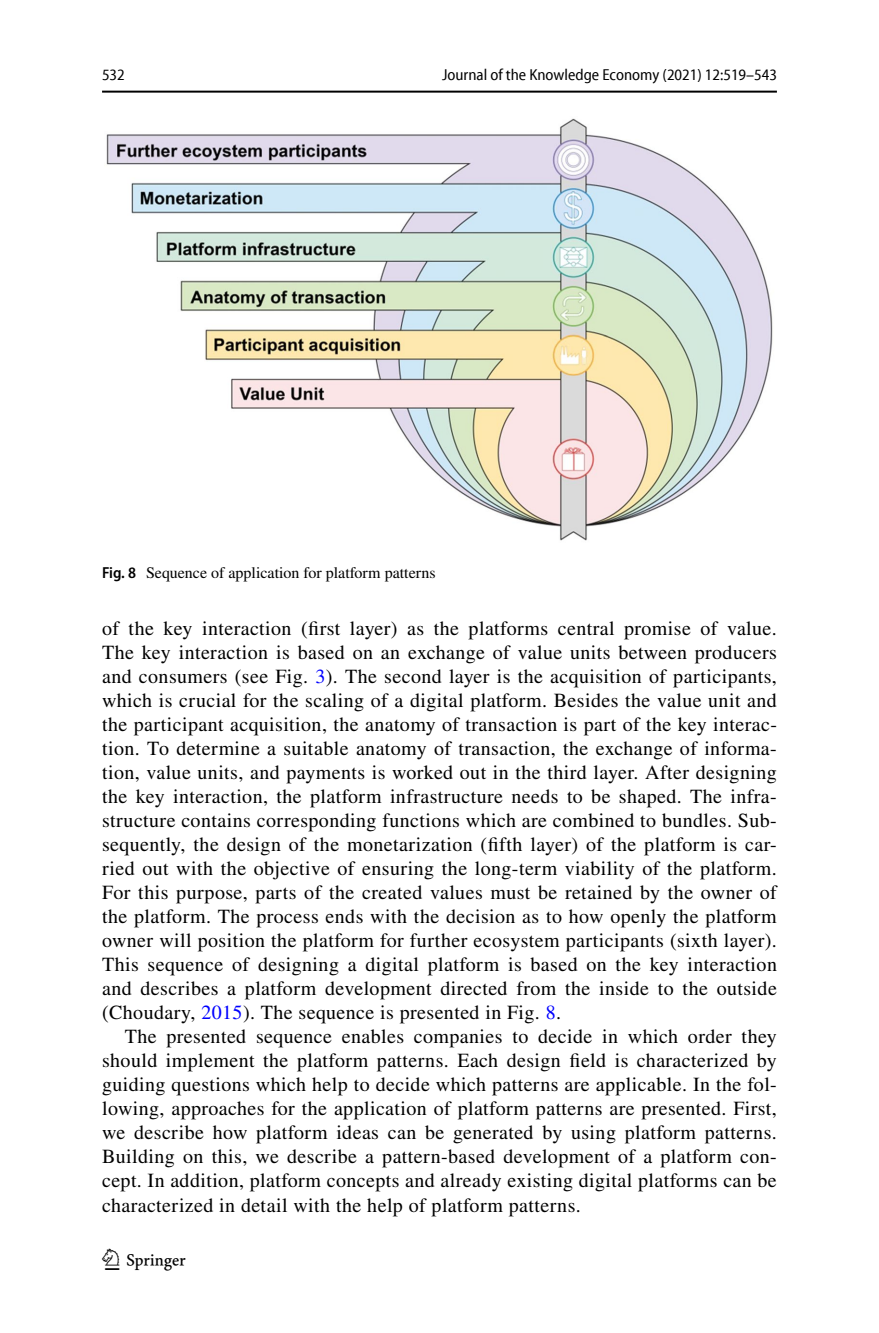
<style>
.page{position:relative;width:879px;height:1333px;background:#fff}
.page>*{position:absolute;margin:0;border:0;box-sizing:border-box;transform-origin:0 0}
.t1{font:30px "Springnew Regular 4";color:#000}
.t2{font:20px/24px "STIX";letter-spacing:.02em;color:#000;text-align:justify}
.t3{font:semi-condensed 16px "Myriad Pro Unic";color:#000}
.t4{font:16px "STIX";color:#000}
.s1{font-family:"Myriad Pro";font-weight:600;font-stretch:semi-condensed}
.s2{color:#00f}
</style>
<div class="page">
<hr style="left:102px;top:91px;width:675px;height:2px;background:#000">
<img style="left:106px;top:118px;width:667px;height:423px">
<p class="t3" style="left:102px;top:69px;width:24px">532</p>
<p class="t3" style="left:442px;top:69px;width:336px">Journal of the Knowledge Economy (2021) 12:519–543</p>
<p class="t4" style="left:102px;top:561px;width:335px"><span class="s1">Fig. 8</span> Sequence of application for platform patterns</p>
<p class="t2" style="left:102px;top:617px;width:676px">of the key interaction (first layer) as the platforms central promise of value.<br>The key interaction is based on an exchange of value units between producers and consumers (see Fig. <span class="s2">3</span>). The second layer is the acquisition of participants, which is crucial for the scaling of a digital platform. Besides the value unit and the participant acquisition, the anatomy of transaction is part of the key interac&shy;tion. To determine a suitable anatomy of transaction, the exchange of informa&shy;tion, value units, and payments is worked out in the third layer. After designing the key interaction, the platform infrastructure needs to be shaped. The infra&shy;structure contains corresponding functions which are combined to bundles. Sub&shy;sequently, the design of the monetarization (fifth layer) of the platform is car&shy;ried out with the objective of ensuring the long-term viability of the platform.<br>For this purpose, parts of the created values must be retained by the owner of the platform. The process ends with the decision as to how openly the platform owner will position the platform for further ecosystem participants (sixth layer).<br>This sequence of designing a digital platform is based on the key interaction and describes a platform development directed from the inside to the outside (Choudary, <span class="s2">2015</span>). The sequence is presented in Fig. <span class="s2">8</span>.</p>
<p class="t2" style="left:102px;top:1025px;width:676px;text-indent:23px">The presented sequence enables companies to decide in which order they should implement the platform patterns. Each design field is characterized by guiding questions which help to decide which patterns are applicable. In the fol&shy;lowing, approaches for the application of platform patterns are presented. First, we describe how platform ideas can be generated by using platform patterns.<br>Building on this, we describe a pattern-based development of a platform con&shy;cept. In addition, platform concepts and already existing digital platforms can be characterized in detail with the help of platform patterns.</p>
<h1 class="t1" style="left:105px;top:1248px;width:83px">1 3</h1>
</div>
